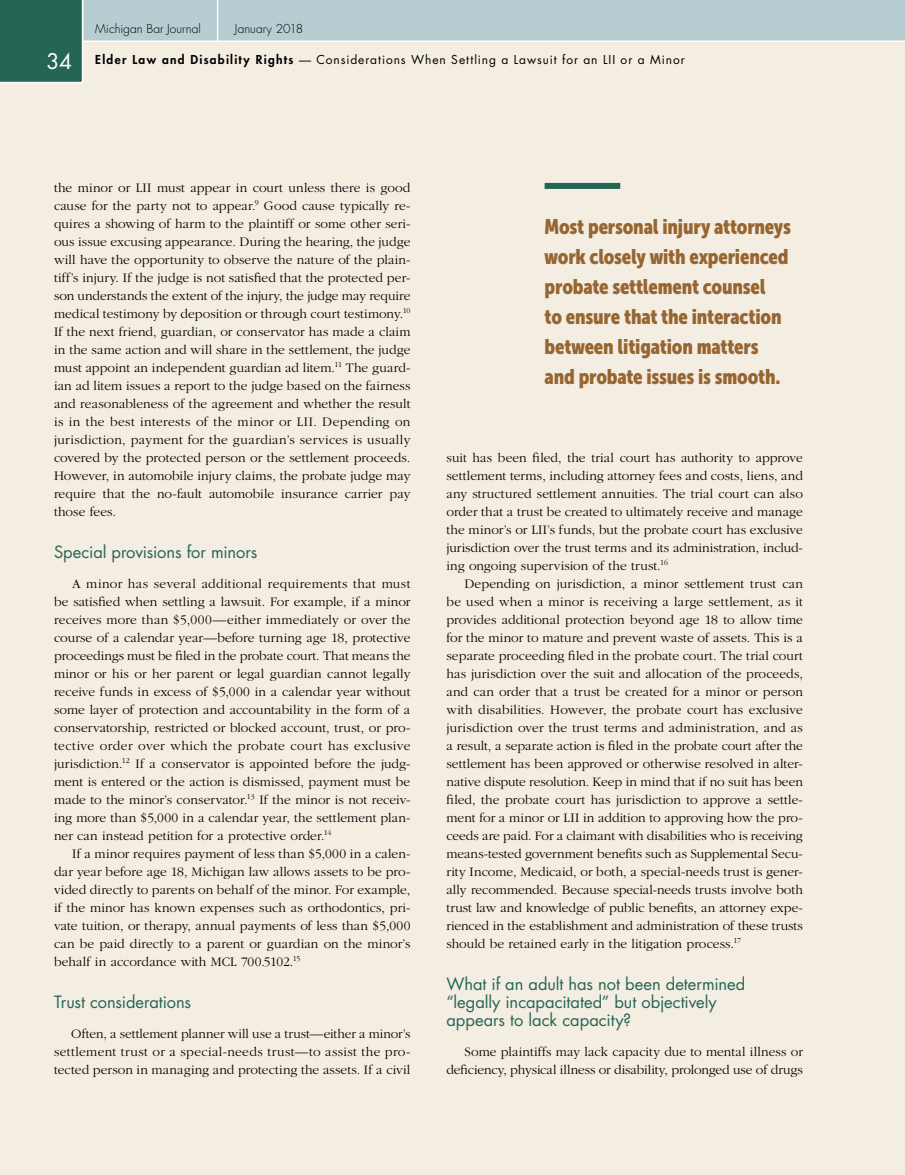
<style>
.page{position:relative;width:905px;height:1175px;background:#fff}
.page>*{position:absolute;margin:0;border:0;box-sizing:border-box;transform-origin:0 0}
.t1{font:21px/30px "Museo Sans Cond 900";letter-spacing:-.01em;color:#976530}
.t2{font:21px "Futura";color:#fff}
.t3{font:16.5px/18px "Futura";letter-spacing:-.005em;color:#256556}
.t4{font:300 13.5px/18px "Garamond";letter-spacing:.005em;color:#000;text-align:justify}
.t5{font:12px "Futura";letter-spacing:.08em;color:#000}
.t6{font:300 12px "Futura";color:#000}
.s1{font-weight:800}
</style>
<div class="page">
<div style="left:0;top:0;width:904px;height:1174px;background:#f4ede2"></div>
<div style="left:544px;top:183px;width:76px;height:6px;background:#256556"></div>
<svg style="left:0;top:0;width:904px;height:84px"></svg>
<h1 class="t2" style="left:47px;top:47px;width:27px">34</h1>
<p class="t6" style="left:95px;top:21px;width:107px">Michigan Bar Journal</p>
<p class="t6" style="left:235px;top:21px;width:70px">January 2018</p>
<p class="t5" style="left:95px;top:51px;width:591px"><span class="s1">Elder Law and Disability Rights</span> — Considerations When Settling a Lawsuit for an LII or a Minor</p>
<p class="t4" style="left:54px;top:178px;width:358px">the minor or LII must appear in court unless there is good cause for the party not to appear.<sup>9</sup> Good cause typically re&shy;quires a showing of harm to the plaintiff or some other seri&shy;ous issue excusing appearance. During the hearing, the judge will have the opportunity to observe the nature of the plain&shy;tiff’s injury. If the judge is not satisfied that the protected per&shy;son understands the extent of the injury, the judge may require medical testimony by deposition or through court testimony.<sup>10<br></sup>If the next friend, guardian, or conservator has made a claim in the same action and will share in the settlement, the judge must appoint an independent guardian ad litem.<sup>11</sup> The guard&shy;ian ad litem issues a report to the judge based on the fairness and reasonableness of the agreement and whether the result is in the best interests of the minor or LII. Depending on jurisdiction, payment for the guardian’s services is usually covered by the protected person or the settlement proceeds.<br>However, in automobile injury claims, the probate judge may require that the no-fault automobile insurance carrier pay those fees.</p>
<p class="t3" style="left:54px;top:542px;width:205px">Special provisions for minors</p>
<p class="t4" style="left:54px;top:574px;width:358px;text-indent:18px">A minor has several additional requirements that must be satisfied when settling a lawsuit. For example, if a minor receives more than $5,000—either immediately or over the course of a calendar year—before turning age 18, protective proceedings must be filed in the probate court. That means the minor or his or her parent or legal guardian cannot legally receive funds in excess of $5,000 in a calendar year without some layer of protection and accountability in the form of a conservatorship, restricted or blocked account, trust, or pro&shy;tective order over which the probate court has exclusive jurisdiction.<sup>12</sup> If a conservator is appointed before the judg&shy;ment is entered or the action is dismissed, payment must be made to the minor’s conservator.<sup>13</sup> If the minor is not receiv&shy;ing more than $5,000 in a calendar year, the settlement plan&shy;ner can instead petition for a protective order.<sup>14</sup></p>
<p class="t4" style="left:54px;top:844px;width:358px;text-indent:18px">If a minor requires payment of less than $5,000 in a calen&shy;dar year before age 18, Michigan law allows assets to be pro&shy;vided directly to parents on behalf of the minor. For example, if the minor has known expenses such as orthodontics, pri&shy;vate tuition, or therapy, annual payments of less than $5,000 can be paid directly to a parent or guardian on the minor’s behalf in accordance with MCL 700.5102.<sup>15</sup></p>
<p class="t3" style="left:54px;top:992px;width:139px">Trust considerations</p>
<p class="t4" style="left:54px;top:1024px;width:358px;text-indent:17px">Often, a settlement planner will use a trust—either a minor’s settlement trust or a special-needs trust—to assist the pro&shy;tected person in managing and protecting the assets. If a civil</p>
<h1 class="t1" style="left:544px;top:211px;width:248px">Most personal injury attorneys work closely with experienced probate settlement counsel<br>to ensure that the interaction between litigation matters and probate issues is smooth.</h1>
<p class="t4" style="left:446px;top:448px;width:358px">suit has been filed, the trial court has authority to approve settlement terms, including attorney fees and costs, liens, and any structured settlement annuities. The trial court can also order that a trust be created to ultimately receive and manage the minor’s or LII’s funds, but the probate court has exclusive jurisdiction over the trust terms and its administration, includ&shy;ing ongoing supervision of the trust.<sup>16</sup></p>
<p class="t4" style="left:446px;top:574px;width:358px;text-indent:18px">Depending on jurisdiction, a minor settlement trust can be used when a minor is receiving a large settlement, as it provides additional protection beyond age 18 to allow time for the minor to mature and prevent waste of assets. This is a separate proceeding filed in the probate court. The trial court has jurisdiction over the suit and allocation of the proceeds, and can order that a trust be created for a minor or person with disabilities. However, the probate court has exclusive jurisdiction over the trust terms and administration, and as a result, a separate action is filed in the probate court after the settlement has been approved or otherwise resolved in alter&shy;native dispute resolution. Keep in mind that if no suit has been filed, the probate court has jurisdiction to approve a settle&shy;ment for a minor or LII in addition to approving how the pro&shy;ceeds are paid. For a claimant with disabilities who is receiving means-tested government benefits such as Supplemental Secu&shy;rity Income, Medicaid, or both, a special-needs trust is gener&shy;ally recommended. Because special-needs trusts involve both trust law and knowledge of public benefits, an attorney expe&shy;rienced in the establishment and administration of these trusts should be retained early in the litigation process.<sup>17</sup></p>
<p class="t3" style="left:446px;top:974px;width:300px">What if an adult has not been determined “legally incapacitated” but objectively appears to lack capacity?</p>
<p class="t4" style="left:446px;top:1042px;width:358px;text-align:right">Some plaintiffs may lack capacity due to mental illness or deficiency, physical illness or disability, prolonged use of drugs</p>
</div>
